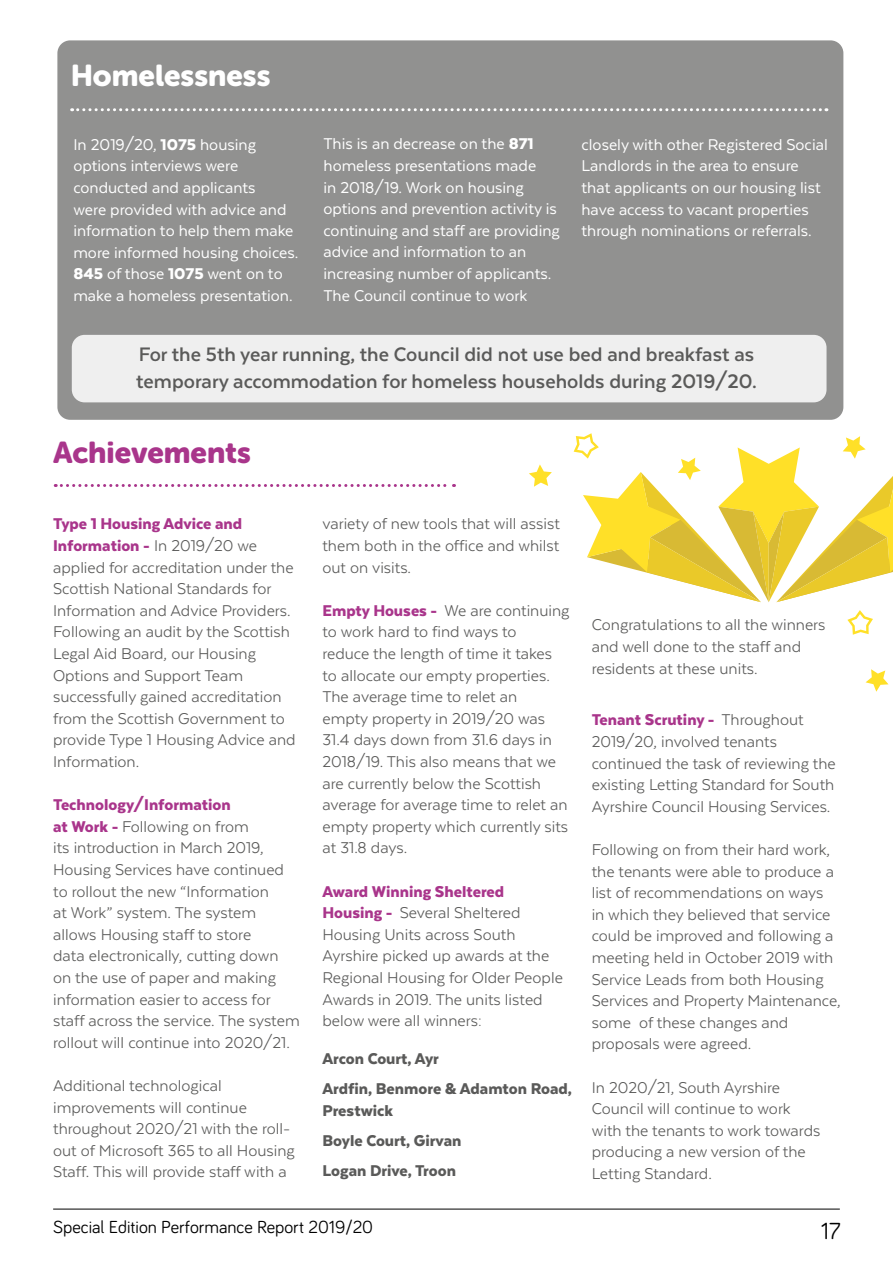
<style>
.page{position:relative;width:893px;height:1263px;background:#fff}
.page>*{position:absolute;margin:0;border:0;box-sizing:border-box;transform-origin:0 0}
.t1{font:30px "Museo Sans Rounded 900";color:#fff}
.t2{font:30px "Museo Sans Rounded 900";color:#a9358b}
.t3{font:24px "Bariol";color:#000}
.t4{font:700 22.5px/27px "Texta";color:#5a5a59}
.t5{font:18px/21.6px "Texta";color:#5a5a59}
.t6{font:18px/21.6px "Texta";color:#fff}
.t7{font:900 18px/21.6px "Texta";color:#5a5a59}
.t8{font:18px "Bariol";color:#000}
.s1{font-weight:900}
.s2{font-weight:900;color:#a9358b}
</style>
<div class="page">
<div style="left:57px;top:40px;width:786px;height:380px;background:#919190;border-radius:13px"></div>
<div style="left:72px;top:335px;width:754px;height:67px;background:#efefef;border-radius:13px"></div>
<svg style="left:55px;top:484px;width:399px;height:3px"></svg>
<hr style="left:53px;top:1209px;width:787px;height:1px;background:#000">
<svg style="left:72px;top:108px;width:755px;height:3px"></svg>
<svg style="left:529px;top:464px;width:23px;height:23px"></svg>
<svg style="left:574px;top:433px;width:319px;height:169px"></svg>
<svg style="left:847px;top:610px;width:26px;height:25px"></svg>
<svg style="left:865px;top:669px;width:23px;height:23px"></svg>
<h2 class="t1" style="left:71px;top:58px;width:201px">Homelessness</h2>
<p class="t6" style="left:73px;top:133px;width:226px">In 2019/20, <span class="s1">1075</span> housing options interviews were conducted and applicants<br>were provided with advice and information to help them make more informed housing choices.<br><span class="s1">845</span> of those <span class="s1">1075</span> went on to make a homeless presentation.</p>
<p class="t6" style="left:323px;top:133px;width:238px">This is an decrease on the <span class="s1">871 </span>homeless presentations made<br>in 2018/19. Work on housing options and prevention activity is continuing and staff are providing advice and information to an increasing number of applicants.<br>The Council continue to work</p>
<p class="t6" style="left:581px;top:133px;width:248px">closely with other Registered Social Landlords in the area to ensure that applicants on our housing list have access to vacant properties through nominations or referrals.</p>
<h3 class="t4" style="left:136px;top:340px;width:622px">For the 5th year running, the Council did not use bed and breakfast as temporary accommodation for homeless households during 2019/20.</h3>
<h2 class="t2" style="left:53px;top:435px;width:199px">Achievements</h2>
<p class="t5" style="left:53px;top:513px;width:244px"><span class="s2">Type 1 Housing Advice and<br>Information -</span> In 2019/20 we applied for accreditation under the<br>Scottish National Standards for<br>Information and Advice Providers.<br>Following an audit by the Scottish<br>Legal Aid Board, our Housing<br>Options and Support Team successfully gained accreditation from the Scottish Government to provide Type 1 Housing Advice and<br>Information.</p>
<p class="t5" style="left:53px;top:794px;width:248px"><span class="s2">Technology/Information<br>at Work -</span> Following on from<br>its introduction in March 2019,<br>Housing Services have continued to rollout the new “Information<br>at Work” system. The system allows Housing staff to store<br>data electronically, cutting down on the use of paper and making information easier to access for staff across the service. The system rollout will continue into 2020/21.</p>
<p class="t5" style="left:53px;top:1075px;width:243px">Additional technological improvements will continue throughout 2020/21 with the roll&shy;out of Microsoft 365 to all Housing<br>Staff. This will provide staff with a</p>
<p class="t5" style="left:322px;top:513px;width:239px;text-align:justify">variety of new tools that will assist them both in the office and whilst out on visits.</p>
<p class="t5" style="left:322px;top:599px;width:249px"><span class="s2">Empty Houses -</span> We are continuing to work hard to find ways to<br>reduce the length of time it takes to allocate our empty properties.<br>The average time to relet an<br>empty property in 2019/20 was</p>
<p class="t5" style="left:322px;top:729px;width:247px">31.4 days down from 31.6 days in<br>2018/19. This also means that we are currently below the Scottish average for average time to relet an empty property which currently sits at 31.8 days.</p>
<p class="t5" style="left:322px;top:880px;width:242px"><span class="s2">Award Winning Sheltered<br>Housing -</span> Several Sheltered<br>Housing Units across South<br>Ayrshire picked up awards at the<br>Regional Housing for Older People<br>Awards in 2019. The units listed below were all winners:</p>
<p class="t7" style="left:322px;top:1048px;width:118px">Arcon Court, Ayr</p>
<p class="t7" style="left:322px;top:1078px;width:251px">Ardfin, Benmore &amp; Adamton Road,<br>Prestwick</p>
<p class="t7" style="left:322px;top:1125px;width:141px;line-height:30.2px">Boyle Court, Girvan<br>Logan Drive, Troon</p>
<p class="t5" style="left:592px;top:614px;width:235px">Congratulations to all the winners and well done to the staff and residents at these units.</p>
<p class="t5" style="left:592px;top:709px;width:246px"><span class="s2">Tenant Scrutiny -</span> Throughout 2019/20, involved tenants continued the task of reviewing the existing Letting Standard for South Ayrshire Council Housing Services.</p>
<p class="t5" style="left:592px;top:838px;width:251px">Following on from their hard work, the tenants were able to produce a list of recommendations on ways<br>in which they believed that service could be improved and following a meeting held in October 2019 with<br>Service Leads from both Housing<br>Services and Property Maintenance, some of these changes and proposals were agreed.</p>
<p class="t5" style="left:592px;top:1076px;width:230px">In 2020/21, South Ayrshire<br>Council will continue to work with the tenants to work towards producing a new version of the<br>Letting Standard.</p>
<p class="t8" style="left:53px;top:1215px;width:321px">Special Edition Performance Report 2019/20</p>
<h2 class="t3" style="left:821px;top:1215px;width:22px">17</h2>
</div>
